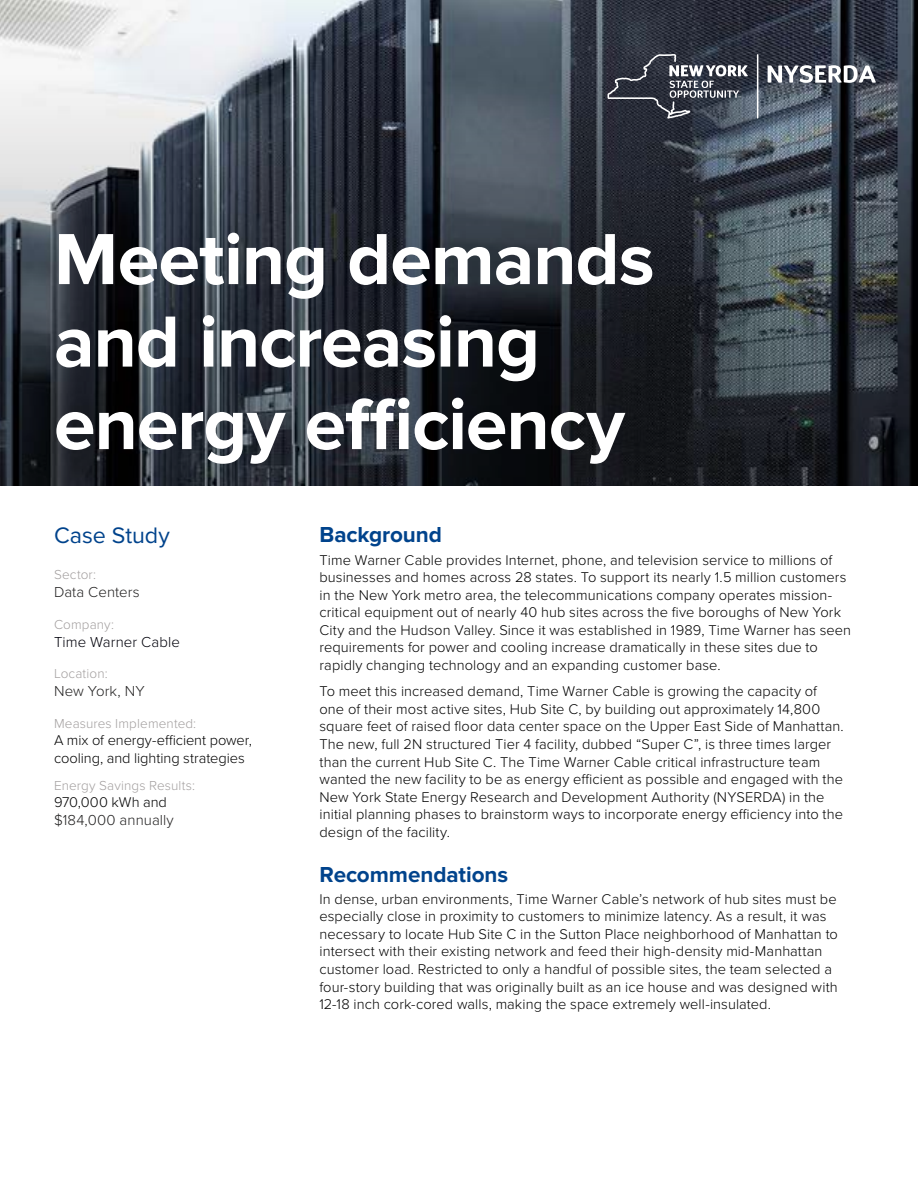
<style>
.page{position:relative;width:918px;height:1188px;background:#fff}
.page>*{position:absolute;margin:0;border:0;box-sizing:border-box;transform-origin:0 0}
.CS_Headline{font:700 75px/82.5px "Proxima Nova";letter-spacing:-.015em;color:#fff}
.t1{font:23.25px "Proxima Nova";color:#00438c}
.CS_Sub_1{font:700 22.5px "Proxima Nova";letter-spacing:-.005em;color:#00438c}
.CS_Side_Body{font:300 15px "Proxima Nova";letter-spacing:.005em;color:#222121}
.CS_Body_Text{font:300 15px "Proxima Nova";letter-spacing:.005em;color:#222121}
.CS_Side_Body-2{font:300 15px "Proxima Nova";letter-spacing:.005em;color:#00000a}
.CS_Body_Text-2{font:300 14.7px/17.5px "Proxima Nova";letter-spacing:.005em;color:#000}
.CS_Side_Subhead{font:300 13.5px "Proxima Nova";letter-spacing:.01em;color:#a39f9f}
</style>
<div class="page">
<svg style="left:0;top:0;width:918px;height:486px;background:#3f454e"></svg>
<svg style="left:768px;top:65px;width:108px;height:18px"></svg>
<hr style="left:757px;top:54px;width:1px;height:65px;background:#fff">
<svg style="left:608px;top:54px;width:140px;height:65px;background:#4b4f5a"></svg>
<p class="CS_Headline" style="left:54px;top:220px;width:602px">Meeting demands and increasing energy efficiency</p>
<p class="t1" style="left:54px;top:522px;width:117px">Case Study</p>
<p class="CS_Side_Subhead" style="left:54px;top:565px;width:44px">Sector:</p>
<p class="CS_Side_Body" style="left:54px;top:581px;width:87px">Data Centers</p>
<p class="CS_Side_Subhead" style="left:54px;top:614px;width:62px">Company:</p>
<p class="CS_Side_Body-2" style="left:54px;top:631px;width:127px">Time Warner Cable</p>
<p class="CS_Side_Subhead" style="left:54px;top:664px;width:55px">Location:</p>
<p class="CS_Side_Body" style="left:54px;top:680px;width:92px">New York, NY</p>
<p class="CS_Side_Subhead" style="left:54px;top:713px;width:144px">Measures Implemented:</p>
<p class="CS_Body_Text-2" style="left:54px;top:731px;width:199px">A mix of energy-efficient power, cooling, and lighting strategies</p>
<p class="CS_Side_Subhead" style="left:54px;top:775px;width:143px">Energy Savings Results:</p>
<p class="CS_Body_Text-2" style="left:54px;top:793px;width:114px">970,000 kWh and</p>
<p class="CS_Body_Text" style="left:54px;top:809px;width:121px">$184,000 annually</p>
<p class="CS_Sub_1" style="left:320px;top:522px;width:124px">Background</p>
<p class="CS_Body_Text-2" style="left:320px;top:550px;width:533px">Time Warner Cable provides Internet, phone, and television service to millions of businesses and homes across 28 states. To support its nearly 1.5 million customers in the New York metro area, the telecommunications company operates mission&shy;critical equipment out of nearly 40 hub sites across the five boroughs of New York City and the Hudson Valley. Since it was established in 1989, Time Warner has seen requirements for power and cooling increase dramatically in these sites due to rapidly changing technology and an expanding customer base.</p>
<p class="CS_Body_Text-2" style="left:320px;top:682px;width:526px">To meet this increased demand, Time Warner Cable is growing the capacity of one of their most active sites, Hub Site C, by building out approximately 14,800 square feet of raised floor data center space on the Upper East Side of Manhattan.<br>The new, full 2N structured Tier 4 facility, dubbed “Super C”, is three times larger than the current Hub Site C. The Time Warner Cable critical infrastructure team wanted the new facility to be as energy efficient as possible and engaged with the New York State Energy Research and Development Authority (NYSERDA) in the initial planning phases to brainstorm ways to incorporate energy efficiency into the design of the facility.</p>
<p class="CS_Sub_1" style="left:320px;top:861px;width:190px">Recommendations</p>
<p class="CS_Body_Text-2" style="left:320px;top:889px;width:520px">In dense, urban environments, Time Warner Cable’s network of hub sites must be especially close in proximity to customers to minimize latency. As a result, it was necessary to locate Hub Site C in the Sutton Place neighborhood of Manhattan to intersect with their existing network and feed their high-density mid-Manhattan customer load. Restricted to only a handful of possible sites, the team selected a four-story building that was originally built as an ice house and was designed with 12-18 inch cork-cored walls, making the space extremely well-insulated.</p>
</div>
